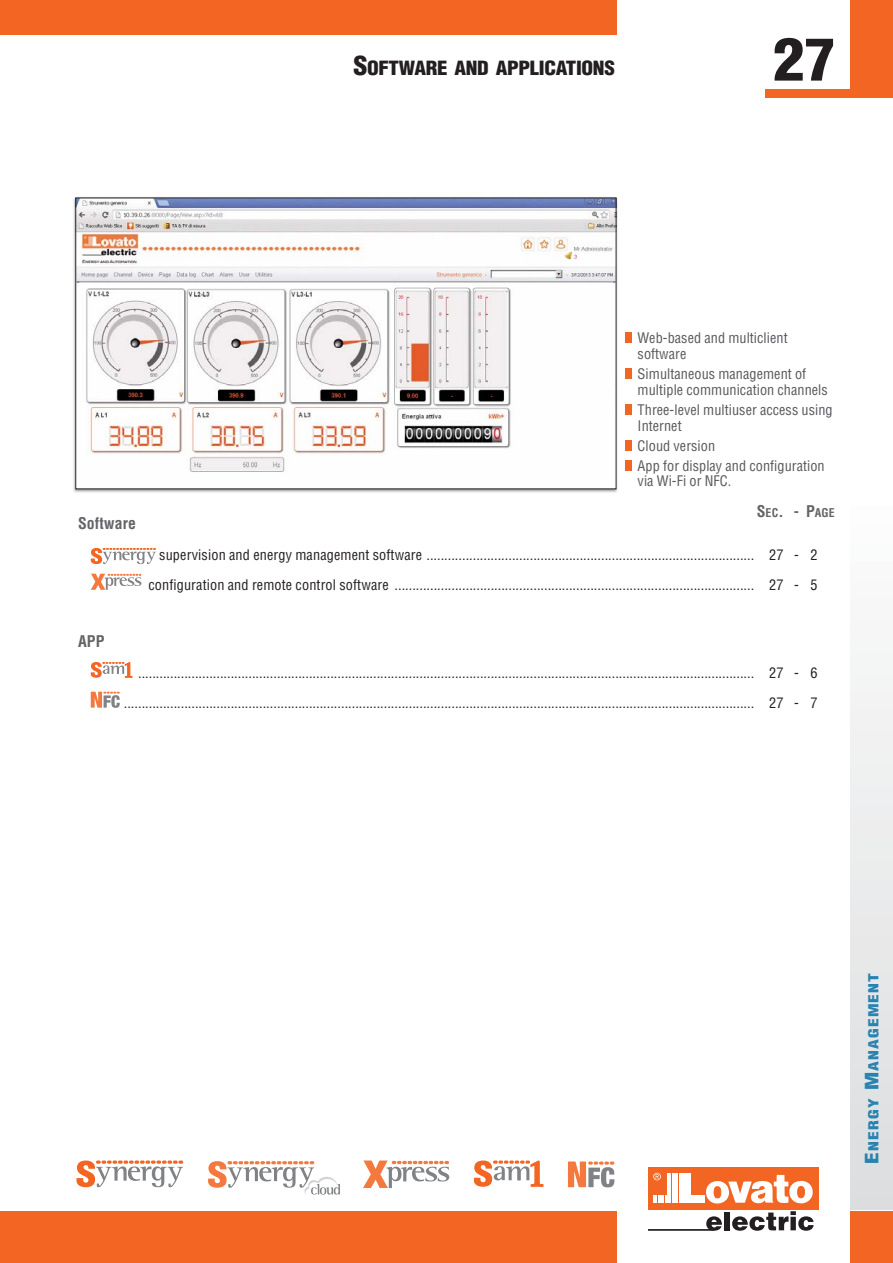
<style>
.page{position:relative;width:893px;height:1263px;background:#fff}
.page>*{position:absolute;margin:0;border:0;box-sizing:border-box;transform-origin:0 0}
.t1{font:900 condensed 57px "Helvetica";color:#231f20;scale:1.1 1}
.t2{font:900 condensed 19.05px "Helvetica";letter-spacing:-.015em;color:#231f20;scale:1.1 1}
.t3{font:700 condensed 15.75px "Helvetica";letter-spacing:.01em;color:#636466}
.t4{font:condensed 14.25px/30px "Helvetica";letter-spacing:.01em;color:#231f20;text-align:right}
.t5{font:condensed 14.25px/15.8px "Helvetica";letter-spacing:.005em;color:#58595b}
.t6{font:900 condensed 13.5px "Helvetica";letter-spacing:.065em;color:#2883b0;scale:1.3 1}
.t7{font:700 condensed 11.85px "Helvetica";color:#636466}
.s1{font-size:25.5px}
.s2{font-size:15.75px}
.s3{font-size:18px}
</style>
<div class="page">
<div style="left:850px;top:502px;width:43px;height:707px;background:linear-gradient(to bottom,#fcfcfd,#dcddde)"></div>
<div style="left:0;top:0;width:616px;height:34px;background:#f26522"></div>
<div style="left:0;top:1212px;width:616px;height:51px;background:#f26522"></div>
<div style="left:850px;top:0;width:43px;height:98px;background:#f26522"></div>
<div style="left:850px;top:1212px;width:43px;height:51px;background:#f26522"></div>
<div style="left:765px;top:90px;width:96px;height:8px;background:#f26522"></div>
<div style="left:648px;top:1167px;width:170px;height:42px;background:#f26522"></div>
<svg style="left:653px;top:1195px;width:13px;height:8px"></svg>
<hr style="left:667px;top:1173px;width:1px;height:30px;background:#fff">
<hr style="left:670px;top:1173px;width:1px;height:30px;background:#fff">
<hr style="left:672px;top:1173px;width:1px;height:30px;background:#fff">
<hr style="left:674px;top:1173px;width:1px;height:30px;background:#fff">
<hr style="left:676px;top:1173px;width:2px;height:30px;background:#fff">
<div style="left:679px;top:1173px;width:12px;height:30px;background:#fff"></div>
<div style="left:679px;top:1195px;width:25px;height:8px;background:#fff"></div>
<svg style="left:653px;top:1173px;width:8px;height:7px"></svg>
<svg style="left:706px;top:1175px;width:107px;height:29px"></svg>
<svg style="left:706px;top:1216px;width:16px;height:15px"></svg>
<div style="left:724px;top:1212px;width:6px;height:18px;background:#231f20"></div>
<svg style="left:732px;top:1211px;width:81px;height:20px"></svg>
<hr style="left:648px;top:1229px;width:65px;height:2px;background:#231f20">
<div style="left:625px;top:333px;width:6px;height:10px;background:#f26522"></div>
<div style="left:625px;top:368px;width:6px;height:11px;background:#f26522"></div>
<div style="left:625px;top:404px;width:6px;height:11px;background:#f26522"></div>
<div style="left:625px;top:440px;width:6px;height:10px;background:#f26522"></div>
<div style="left:625px;top:460px;width:6px;height:10px;background:#f26522"></div>
<svg style="left:91px;top:548px;width:65px;height:16px"></svg>
<svg style="left:91px;top:574px;width:50px;height:16px"></svg>
<svg style="left:91px;top:662px;width:42px;height:16px"></svg>
<svg style="left:91px;top:692px;width:29px;height:16px"></svg>
<svg style="left:77px;top:1161px;width:106px;height:26px"></svg>
<svg style="left:208px;top:1161px;width:132px;height:34px"></svg>
<svg style="left:474px;top:1161px;width:69px;height:26px"></svg>
<svg style="left:363px;top:1161px;width:86px;height:27px"></svg>
<svg style="left:568px;top:1162px;width:46px;height:25px"></svg>
<img style="left:73px;top:197px;width:545px;height:296px">
<img style="left:78px;top:200px;width:536px;height:287px">
<h2 class="t2" style="left:353px;top:61px;width:239px"><span class="s1">S</span>OFTWARE AND APPLICATIONS</h2>
<h1 class="t1" style="left:773px;top:38px;width:58px">27</h1>
<p class="t3" style="left:78px;top:517px;width:59px">Software</p>
<p class="t5" style="left:638px;top:332px;width:151px">Web-based and multiclient software</p>
<p class="t5" style="left:638px;top:367px;width:192px">Simultaneous management of multiple communication channels</p>
<p class="t5" style="left:638px;top:403px;width:197px">Three-level multiuser access using<br>Internet</p>
<p class="t5" style="left:638px;top:437px;width:189px;line-height:20px">Cloud version<br>App for display and configuration</p>
<p class="t5" style="left:638px;top:474px;width:95px">via Wi-Fi or NFC.</p>
<p class="t7" style="left:757px;top:508px;width:79px"><span class="s2">S</span>EC<span class="s2">. - P</span>AGE</p>
<p class="t4" style="left:148px;top:541px;width:671px">supervision and energy management software ............................................................................................ 27 - 2 configuration and remote control software ..................................................................................................... 27 - 5</p>
<p class="t3" style="left:78px;top:635px;width:28px">APP</p>
<p class="t4" style="left:124px;top:659px;width:695px">............................................................................................................................................................................. 27 - 6 ................................................................................................................................................................................. 27 - 7</p>
<p class="t6" style="left:868px;top:1164px;width:148px;rotate:-90deg"><span class="s3">E</span>NERGY <span class="s3">M</span>ANAGEMENT</p>
</div>
